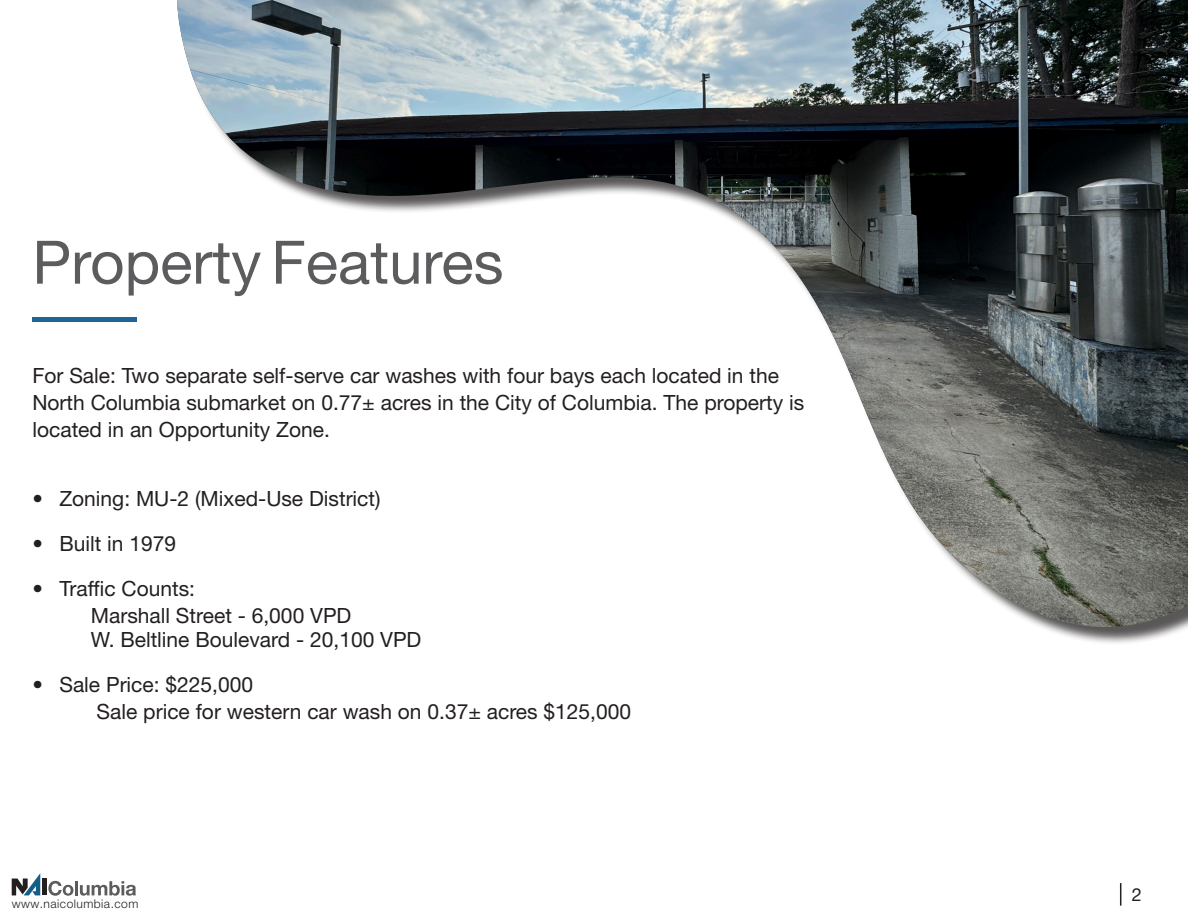
<style>
.page{position:relative;width:1188px;height:918px;background:#fff}
.page>*{position:absolute;margin:0;border:0;box-sizing:border-box;transform-origin:0 0}
.t1{font:60px "Helvetica Neue LT Std";color:#5c5c5f}
.t2{font:21px/27px "Helvetica Neue LT Std";color:#231f20}
.t3{font:18px "Helvetica Neue LT Std";color:#231f20}
.t4{font:300 12px "Helvetica Neue LT Std";letter-spacing:.04em;color:#231f20}
</style>
<div class="page">
<hr style="left:42px;top:879px;width:4px;height:16px;background:#231f20">
<svg style="left:12px;top:873px;width:28px;height:22px"></svg>
<svg style="left:48px;top:881px;width:25px;height:15px"></svg>
<hr style="left:75px;top:881px;width:3px;height:14px;background:#5c5c5f">
<svg style="left:80px;top:881px;width:56px;height:15px"></svg>
<svg style="left:1120px;top:883px;width:1px;height:23px"></svg>
<img style="left:177px;top:0;width:1011px;height:627px">
<div style="left:32px;top:317px;width:105px;height:5px;background:#1d6497"></div>
<p class="t1" style="left:32px;top:227px;width:473px">Property Features</p>
<p class="t2" style="left:32px;top:362px;width:773px">For Sale: Two separate self-serve car washes with four bays each located in the<br>North Columbia submarket on 0.77± acres in the City of Columbia. The property is located in an Opportunity Zone.</p>
<p class="t2" style="left:32px;top:485px;width:350px">• Zoning: MU-2 (Mixed-Use District)</p>
<p class="t2" style="left:32px;top:530px;width:145px">• Built in 1979</p>
<p class="t2" style="left:32px;top:575px;width:164px">• Traffic Counts:</p>
<p class="t2" style="left:91px;top:602px;width:262px">Marshall Street - 6,000 VPD</p>
<p class="t2" style="left:91px;top:626px;width:332px">W. Beltline Boulevard - 20,100 VPD</p>
<p class="t2" style="left:32px;top:671px;width:222px">• Sale Price: $225,000</p>
<p class="t2" style="left:97px;top:698px;width:536px">Sale price for western car wash on 0.37± acres $125,000</p>
<p class="t4" style="left:12px;top:897px;width:128px">www.naicolumbia.com</p>
<p class="t3" style="left:1132px;top:884px;width:12px">2</p>
</div>
